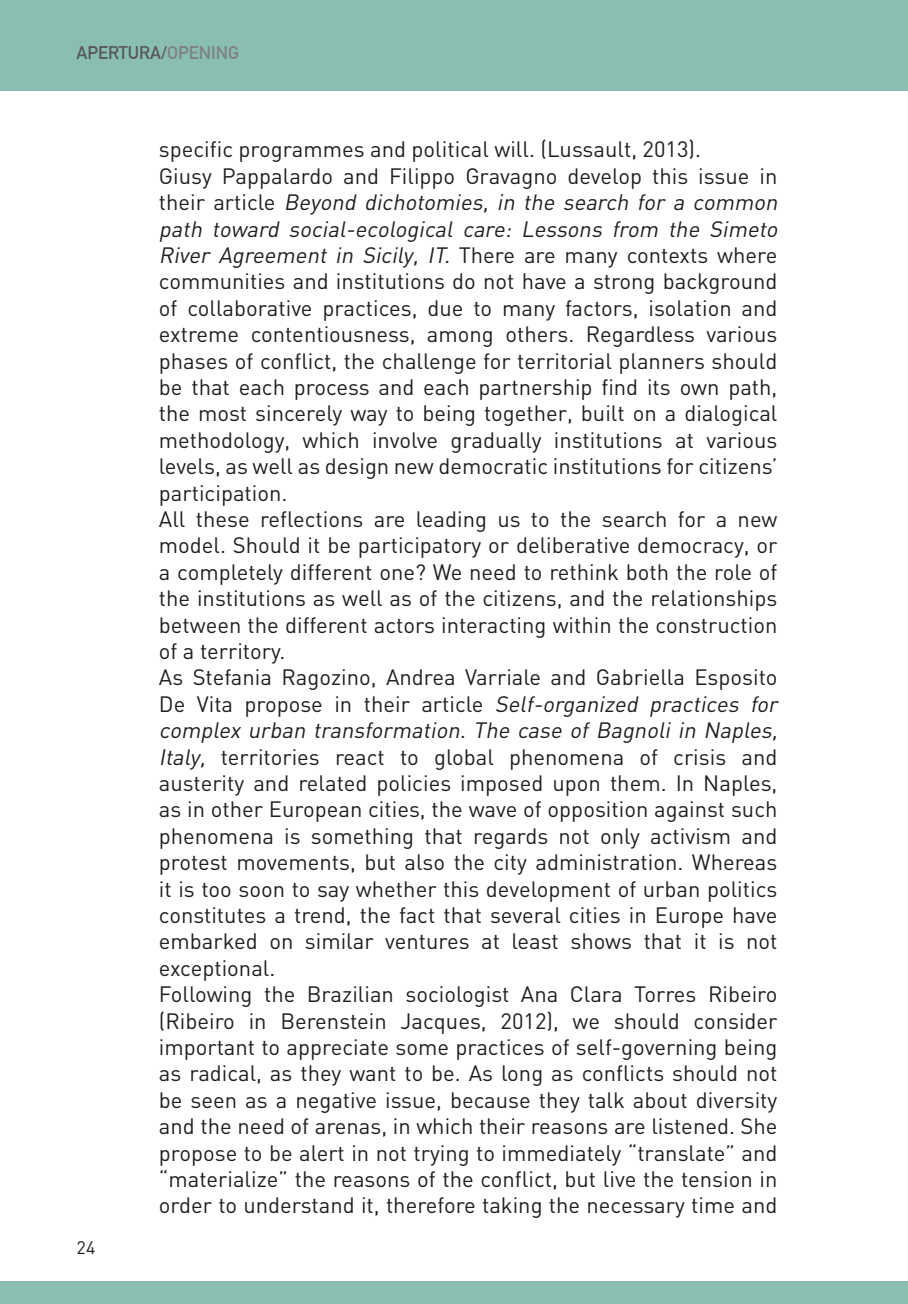
<style>
.page{position:relative;width:908px;height:1304px;background:#fff}
.page>*{position:absolute;margin:0;border:0;box-sizing:border-box;transform-origin:0 0}
.t1{font:22px/26.4px "DIN";color:#231f20}
.t2{font:700 18px "DIN Alternate";color:#57585a}
.t3{font:18px "DIN";color:#231f20}
.s1{color:#808285}
.s2{font-style:italic}
</style>
<div class="page">
<div style="left:0;top:0;width:907px;height:90px;background:#8abeb2"></div>
<div style="left:0;top:1281px;width:907px;height:23px;background:#8abeb2"></div>
<p class="t2" style="left:77px;top:39px;width:164px">APERTURA/<span class="s1">OPENING</span></p>
<p class="t3" style="left:77px;top:1237px;width:20px">24</p>
<p class="t1" style="left:159px;top:136px;width:543px">specific programmes and political will. (Lussault, 2013).</p>
<p class="t1" style="left:159px;top:162px;width:624px">Giusy Pappalardo and Filippo Gravagno develop this issue in t h e i r a rt i c le <span class="s2">Beyond dichotomies, in the search for a common path toward social-ecological care: Lessons from the Simeto River Agreement in Sicily, IT.</span> T h e re a re m a n y c o n t ext s w h e re communities and institutions do not have a strong background of collaborative practices, due to many factors, isolation and extreme contentiousness, among others. Regardless various phases of conflict, the challenge for territorial planners should be that each process and each partnership find its own path, the most sincerely way to being together, built on a dialogical methodology, which involve gradually institutions at various levels, as well as design new democratic institutions for citizens’ participation.</p>
<p class="t1" style="left:159px;top:505px;width:620px;text-align:justify">All these reflections are leading us to the search for a new model. Should it be participatory or deliberative democracy, or a completely different one? We need to rethink both the role of the institutions as well as of the citizens, and the relationships between the different actors interacting within the construction of a territory.</p>
<p class="t1" style="left:159px;top:664px;width:624px">As Stefania Ragozino, Andrea Varriale and Gabriella Esposito D e Vi ta p ro p o s e i n t h e i r a rt i c le <span class="s2">Self-organized practices for complex urban transformation. The case of Bagnoli in Naples, Italy,</span> territories react to global phenomena of crisis and austerity and related policies imposed upon them. In Naples, as in other European cities, the wave of opposition against such phenomena is something that regards not only activism and protest movements, but also the city administration. Whereas it is too soon to say whether this development of urban politics constitutes a trend, the fact that several cities in Europe have embarked on similar ventures at least shows that it is not exceptional.</p>
<p class="t1" style="left:159px;top:981px;width:620px;text-align:justify">Following the Brazilian sociologist Ana Clara Torres Ribeiro (Ribeiro in Berenstein Jacques, 2012), we should consider important to appreciate some practices of self-governing being as radical, as they want to be. As long as conflicts should not be seen as a negative issue, because they talk about diversity and the need of arenas, in which their reasons are listened. She propose to be alert in not trying to immediately “translate” and “materialize” the reasons of the conflict, but live the tension in order to understand it, therefore taking the necessary time and</p>
</div>
